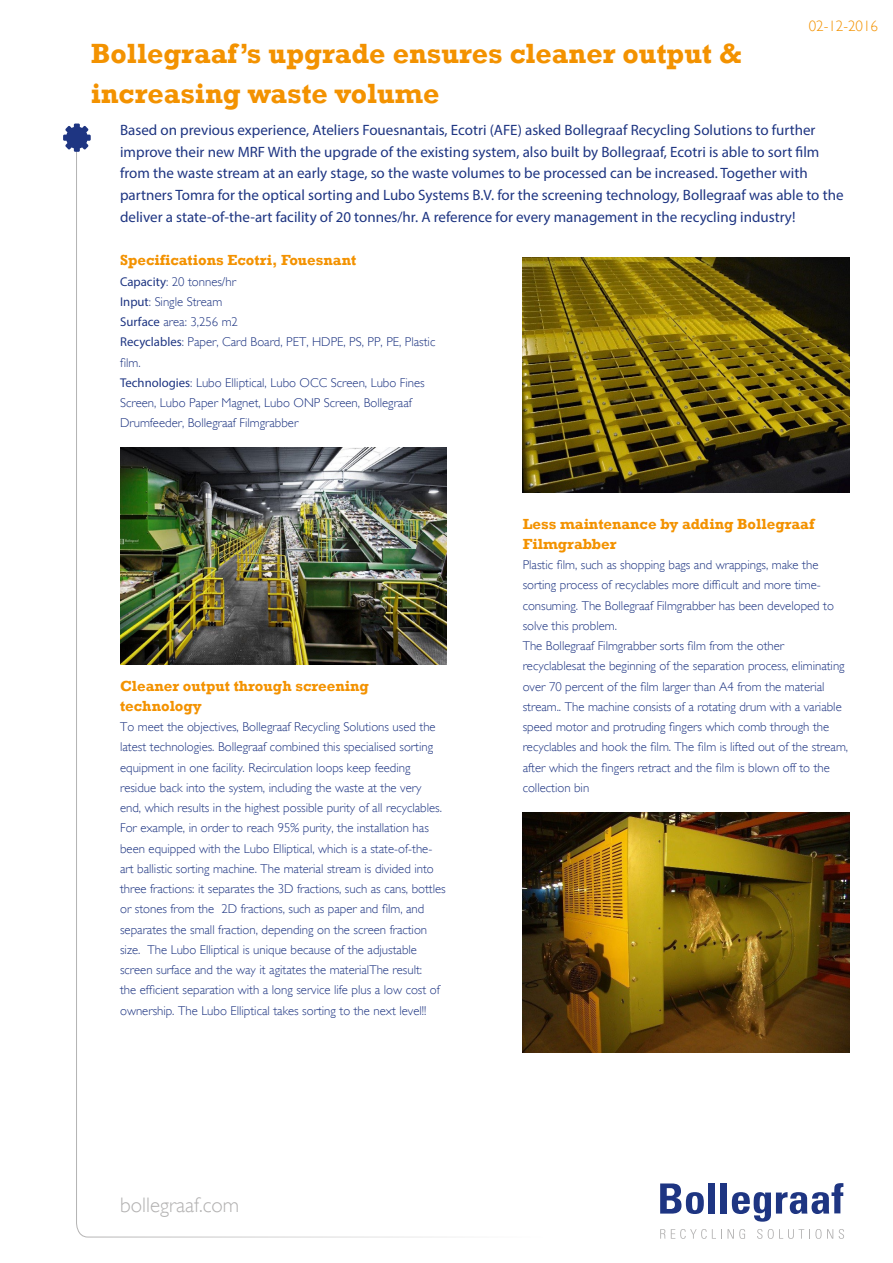
<style>
.page{position:relative;width:893px;height:1263px;background:#fff}
.page>*{position:absolute;margin:0;border:0;box-sizing:border-box;transform-origin:0 0}
.t1{font:700 28.5px/40.5px "Rockwell";color:#f39200}
.t2{font:300 21px "Gill Sans";color:#b3b2b2}
.t3{font:15px/21.8px "Myriad Pro";color:#1e3582}
.t4{font:700 15px/20.2px "Rockwell";color:#f39200}
.t5{font:300 15px "Gill Sans";color:#f39200}
.t6{font:300 12.75px/20.2px "Gill Sans";color:#1e3582}
.s1{font-family:"Myriad Pro";font-weight:400}
</style>
<div class="page">
<svg style="left:76px;top:152px;width:470px;height:1086px"></svg>
<svg style="left:660px;top:1229px;width:5px;height:10px"></svg>
<svg style="left:671px;top:1229px;width:51px;height:10px"></svg>
<svg style="left:728px;top:1229px;width:17px;height:10px"></svg>
<svg style="left:757px;top:1229px;width:76px;height:10px"></svg>
<svg style="left:839px;top:1229px;width:5px;height:10px"></svg>
<svg style="left:660px;top:1183px;width:44px;height:31px"></svg>
<div style="left:709px;top:1183px;width:6px;height:30px;background:#1e3582"></div>
<div style="left:721px;top:1183px;width:6px;height:30px;background:#1e3582"></div>
<svg style="left:732px;top:1183px;width:111px;height:39px"></svg>
<svg style="left:63px;top:124px;width:28px;height:28px"></svg>
<img style="left:120px;top:447px;width:326px;height:218px">
<img style="left:523px;top:257px;width:326px;height:235px">
<img style="left:523px;top:812px;width:326px;height:240px">
<p class="t5" style="left:809px;top:18px;width:71px">02-12-2016</p>
<h1 class="t1" style="left:91px;top:33px;width:653px">Bollegraaf’s upgrade ensures cleaner output &amp; increasing waste volume</h1>
<p class="t3" style="left:120px;top:119px;width:725px">Based on previous experience, Ateliers Fouesnantais, Ecotri (AFE) asked Bollegraaf Recycling Solutions to further improve their new MRF With the upgrade of the existing system, also built by Bollegraaf, Ecotri is able to sort film from the waste stream at an early stage, so the waste volumes to be processed can be increased. Together with partners Tomra for the optical sorting and Lubo Systems B.V. for the screening technology, Bollegraaf was able to the deliver a state-of-the-art facility of 20 tonnes/hr. A reference for every management in the recycling industry!</p>
<p class="t4" style="left:120px;top:250px;width:238px">Specifications Ecotri, Fouesnant</p>
<p class="t6" style="left:120px;top:271px;width:317px"><span class="s1">Capacity</span>: 20 tonnes/hr<br><span class="s1">Input</span>: Single Stream<br><span class="s1">Surface</span> area: 3,256 m2<br><span class="s1">Recyclables</span>: Paper, Card Board, PET, HDPE, PS, PP, PE, Plastic film.<br><span class="s1">Technologies</span>: Lubo Elliptical, Lubo OCC Screen, Lubo Fines Screen, Lubo Paper Magnet, Lubo ONP Screen, Bollegraaf Drumfeeder, Bollegraaf Filmgrabber</p>
<p class="t4" style="left:120px;top:675px;width:250px">Cleaner output through screening technology</p>
<p class="t6" style="left:120px;top:717px;width:327px">To meet the objectives, Bollegraaf Recycling Solutions used the latest technologies. Bollegraaf combined this specialised sorting equipment in one facility. Recirculation loops keep feeding residue back into the system, including the waste at the very<br>end, which results in the highest possible purity of all recyclables.<br>For example, in order to reach 95% purity, the installation has been equipped with the Lubo Elliptical, which is a state-of-the&shy;art ballistic sorting machine. The material stream is divided into three fractions: it separates the 3D fractions, such as cans, bottles or stones from the 2D fractions, such as paper and film, and separates the small fraction, depending on the screen fraction size. The Lubo Elliptical is unique because of the adjustable screen surface and the way it agitates the materialThe result:<br>the efficient separation with a long service life plus a low cost of ownership. The Lubo Elliptical takes sorting to the next level!!</p>
<h2 class="t2" style="left:120px;top:1193px;width:121px">bollegraaf.com</h2>
<p class="t4" style="left:523px;top:513px;width:293px">Less maintenance by adding Bollegraaf<br>Filmgrabber</p>
<p class="t6" style="left:523px;top:555px;width:327px">Plastic film, such as shopping bags and wrappings, make the sorting process of recyclables more difficult and more time&shy;consuming. The Bollegraaf Filmgrabber has been developed to solve this problem.<br>The Bollegraaf Filmgrabber sorts film from the other recyclablesat the beginning of the separation process, eliminating over 70 percent of the film larger than A4 from the material stream.. The machine consists of a rotating drum with a variable speed motor and protruding fingers which comb through the recyclables and hook the film. The film is lifted out of the stream, after which the fingers retract and the film is blown off to the collection bin</p>
</div>
